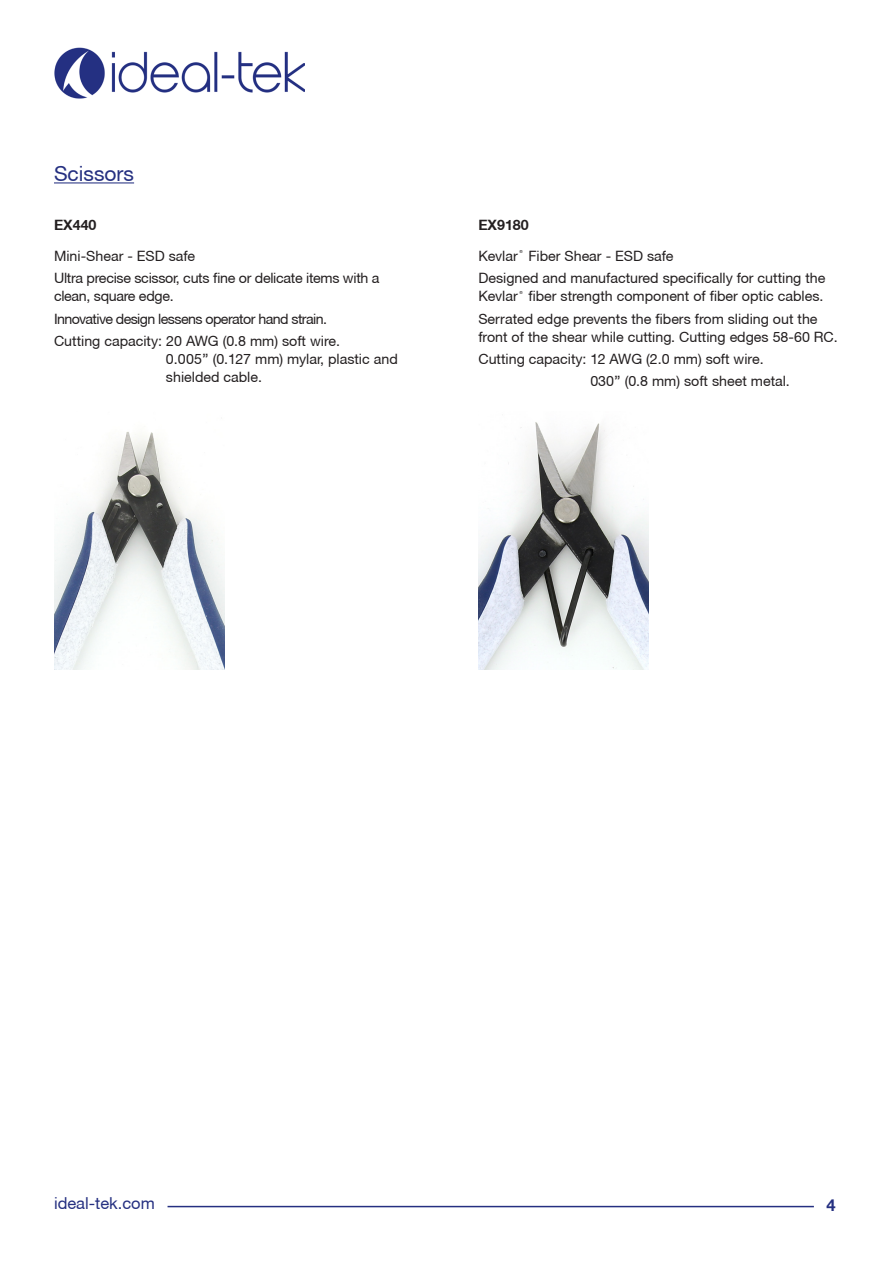
<style>
.page{position:relative;width:893px;height:1263px;background:#fff}
.page>*{position:absolute;margin:0;border:0;box-sizing:border-box;transform-origin:0 0}
.Title_3{font:21px "Helvetica Neue CE";color:#253081}
.t1{font:16.5px "Helvetica Neue CE";color:#253081}
.t2{font:700 16.5px "Helvetica Neue CE";color:#253081}
.t3{font:14.25px/18px "Helvetica Neue CE";color:#231f20}
.t4{font:14.25px/18px "Helvetica Neue CE";letter-spacing:-.02em;color:#231f20}
.t5{font:14.25px "Helvetica Neue CE";letter-spacing:-.04em;color:#231f20}
.t6{font:700 14.25px "Helvetica Neue CE";color:#231f20}
</style>
<div class="page">
<hr style="left:54px;top:182px;width:80px;height:1px;background:#253081">
<img style="left:478px;top:422px;width:170px;height:248px">
<img style="left:54px;top:432px;width:170px;height:238px">
<img style="left:54px;top:47px;width:251px;height:52px">
<hr style="left:168px;top:1206px;width:646px;height:1px;background:#253081">
<p class="Title_3" style="left:54px;top:161px;width:82px">Scissors</p>
<p class="t6" style="left:54px;top:216px;width:44px">EX440</p>
<p class="t3" style="left:54px;top:247px;width:143px">Mini-Shear - ESD safe</p>
<p class="t4" style="left:54px;top:269px;width:327px">Ultra precise scissor, cuts fine or delicate items with a clean, square edge.</p>
<p class="t5" style="left:54px;top:310px;width:275px">Innovative design lessens operator hand strain.</p>
<p class="t3" style="left:166px;top:332px;width:233px;text-indent:-112px">Cutting capacity: 20 AWG (0.8 mm) soft wire.<br>0.005’’ (0.127 mm) mylar, plastic and shielded cable.</p>
<p class="t6" style="left:478px;top:216px;width:52px">EX9180</p>
<p class="t3" style="left:478px;top:247px;width:197px">Kevlar<sup>®</sup> Fiber Shear - ESD safe</p>
<p class="t3" style="left:478px;top:269px;width:349px">Designed and manufactured specifically for cutting the<br>Kevlar<sup>®</sup> fiber strength component of fiber optic cables.</p>
<p class="t3" style="left:478px;top:310px;width:361px">Serrated edge prevents the fibers from sliding out the front of the shear while cutting. Cutting edges 58-60 RC.</p>
<p class="t3" style="left:478px;top:350px;width:287px">Cutting capacity: 12 AWG (2.0 mm) soft wire.</p>
<p class="t3" style="left:590px;top:372px;width:201px">030’’ (0.8 mm) soft sheet metal.</p>
<p class="t1" style="left:54px;top:1194px;width:102px">ideal-tek.com</p>
<p class="t2" style="left:827px;top:1195px;width:11px">4</p>
</div>
